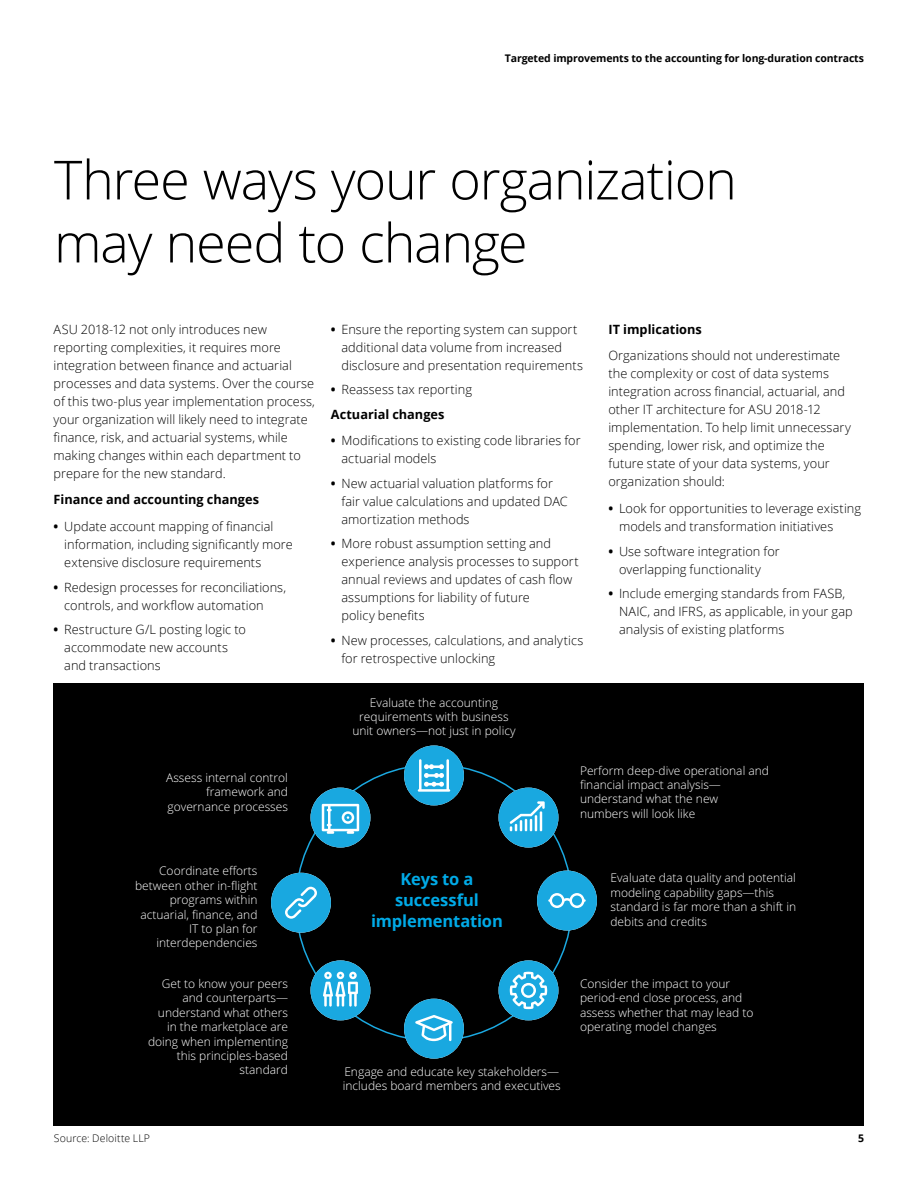
<style>
.page{position:relative;width:918px;height:1188px;background:#fff}
.page>*{position:absolute;margin:0;border:0;box-sizing:border-box;transform-origin:0 0}
.t1{font:300 54px/63px "Open Sans";letter-spacing:-.02em;color:#000}
.t2{font:700 16.5px/21px "Open Sans";letter-spacing:-.01em;color:#00aae7;text-align:center}
.t3{font:300 12.75px/18px "Open Sans";letter-spacing:.005em;color:#000}
.t4{font:700 12.75px "Open Sans";color:#000}
.t5{font:300 12px/14.4px "Open Sans";color:#fff}
.t6{font:700 10.5px "Open Sans";letter-spacing:-.01em;color:#000}
.t7{font:300 10.5px "Open Sans";letter-spacing:.01em;color:#000}
.s1{font-weight:700}
</style>
<div class="page">
<div style="left:54px;top:683px;width:810px;height:442px;background:#000"></div>
<svg style="left:271px;top:873px;width:60px;height:60px"></svg>
<svg style="left:311px;top:788px;width:59px;height:60px"></svg>
<svg style="left:404px;top:746px;width:60px;height:59px"></svg>
<svg style="left:499px;top:788px;width:59px;height:60px"></svg>
<svg style="left:537px;top:871px;width:60px;height:59px"></svg>
<svg style="left:499px;top:960px;width:59px;height:60px"></svg>
<svg style="left:404px;top:999px;width:60px;height:60px"></svg>
<svg style="left:311px;top:960px;width:59px;height:60px"></svg>
<p class="t6" style="left:505px;top:51px;width:361px">Targeted improvements to the accounting for long-duration contracts</p>
<h1 class="t1" style="left:54px;top:147px;width:684px">Three ways your organization may need to change</h1>
<p class="t3" style="left:54px;top:320px;width:263px">ASU 2018-12 not only introduces new reporting complexities, it requires more integration between finance and actuarial processes and data systems. Over the course of this two-plus year implementation process, your organization will likely need to integrate finance, risk, and actuarial systems, while making changes within each department to prepare for the new standard.</p>
<p class="t4" style="left:54px;top:491px;width:207px">Finance and accounting changes</p>
<p class="t3" style="left:64px;top:517px;width:230px;text-indent:-11px"><span class="s1">•</span> Update account mapping of financial information, including significantly more extensive disclosure requirements</p>
<p class="t3" style="left:64px;top:578px;width:223px;text-indent:-11px"><span class="s1">•</span> Redesign processes for reconciliations, controls, and workflow automation</p>
<p class="t3" style="left:64px;top:620px;width:183px;text-indent:-11px"><span class="s1">•</span> Restructure G/L posting logic to accommodate new accounts and transactions</p>
<p class="t5" style="left:166px;top:770px;width:123px;text-align:right">Assess internal control framework and governance processes</p>
<p class="t3" style="left:341px;top:320px;width:243px;text-indent:-11px"><span class="s1">•</span> Ensure the reporting system can support additional data volume from increased disclosure and presentation requirements</p>
<p class="t3" style="left:331px;top:377px;width:143px;line-height:24.5px"><span class="s1">•</span> Reassess tax reporting<br><span class="s1">Actuarial changes</span></p>
<p class="t3" style="left:341px;top:431px;width:241px;text-indent:-11px"><span class="s1">•</span> Modifications to existing code libraries for actuarial models</p>
<p class="t3" style="left:341px;top:474px;width:228px;text-indent:-11px"><span class="s1">•</span> New actuarial valuation platforms for fair value calculations and updated DAC amortization methods</p>
<p class="t3" style="left:341px;top:534px;width:239px;text-indent:-11px"><span class="s1">•</span> More robust assumption setting and experience analysis processes to support annual reviews and updates of cash flow assumptions for liability of future<br>policy benefits</p>
<p class="t3" style="left:341px;top:631px;width:243px;text-indent:-11px"><span class="s1">•</span> New processes, calculations, and analytics for retrospective unlocking</p>
<p class="t5" style="left:352px;top:695px;width:165px;text-align:center">Evaluate the accounting requirements with business unit owners—not just in policy</p>
<p class="t4" style="left:608px;top:320px;width:95px">IT implications</p>
<p class="t3" style="left:608px;top:346px;width:244px">Organizations should not underestimate the complexity or cost of data systems integration across financial, actuarial, and other IT architecture for ASU 2018-12 implementation. To help limit unnecessary spending, lower risk, and optimize the future state of your data systems, your organization should:</p>
<p class="t3" style="left:619px;top:499px;width:244px;text-indent:-11px"><span class="s1">•</span> Look for opportunities to leverage existing models and transformation initiatives</p>
<p class="t3" style="left:619px;top:542px;width:162px;text-indent:-11px"><span class="s1">•</span> Use software integration for overlapping functionality</p>
<p class="t3" style="left:619px;top:584px;width:235px;text-indent:-11px"><span class="s1">•</span> Include emerging standards from FASB,<br>NAIC, and IFRS, as applicable, in your gap analysis of existing platforms</p>
<p class="t5" style="left:580px;top:763px;width:191px">Perform deep-dive operational and financial impact analysis— understand what the new numbers will look like</p>
<p class="t5" style="left:135px;top:863px;width:124px;text-align:right">Coordinate efforts between other in-flight programs within actuarial, finance, and<br>IT to plan for interdependencies</p>
<p class="t5" style="left:148px;top:976px;width:142px;text-align:right">Get to know your peers and counterparts— understand what others in the marketplace are doing when implementing this principles-based standard</p>
<p class="t7" style="left:54px;top:1131px;width:98px">Source: Deloitte LLP</p>
<p class="t2" style="left:371px;top:868px;width:133px">Keys to a successful implementation</p>
<p class="t5" style="left:343px;top:1064px;width:220px">Engage and educate key stakeholders— includes board members and executives</p>
<p class="t5" style="left:611px;top:871px;width:187px">Evaluate data quality and potential modeling capability gaps—this standard is far more than a shift in debits and credits</p>
<p class="t5" style="left:580px;top:976px;width:175px">Consider the impact to your period-end close process, and assess whether that may lead to operating model changes</p>
<p class="t6" style="left:858px;top:1131px;width:7px">5</p>
</div>
